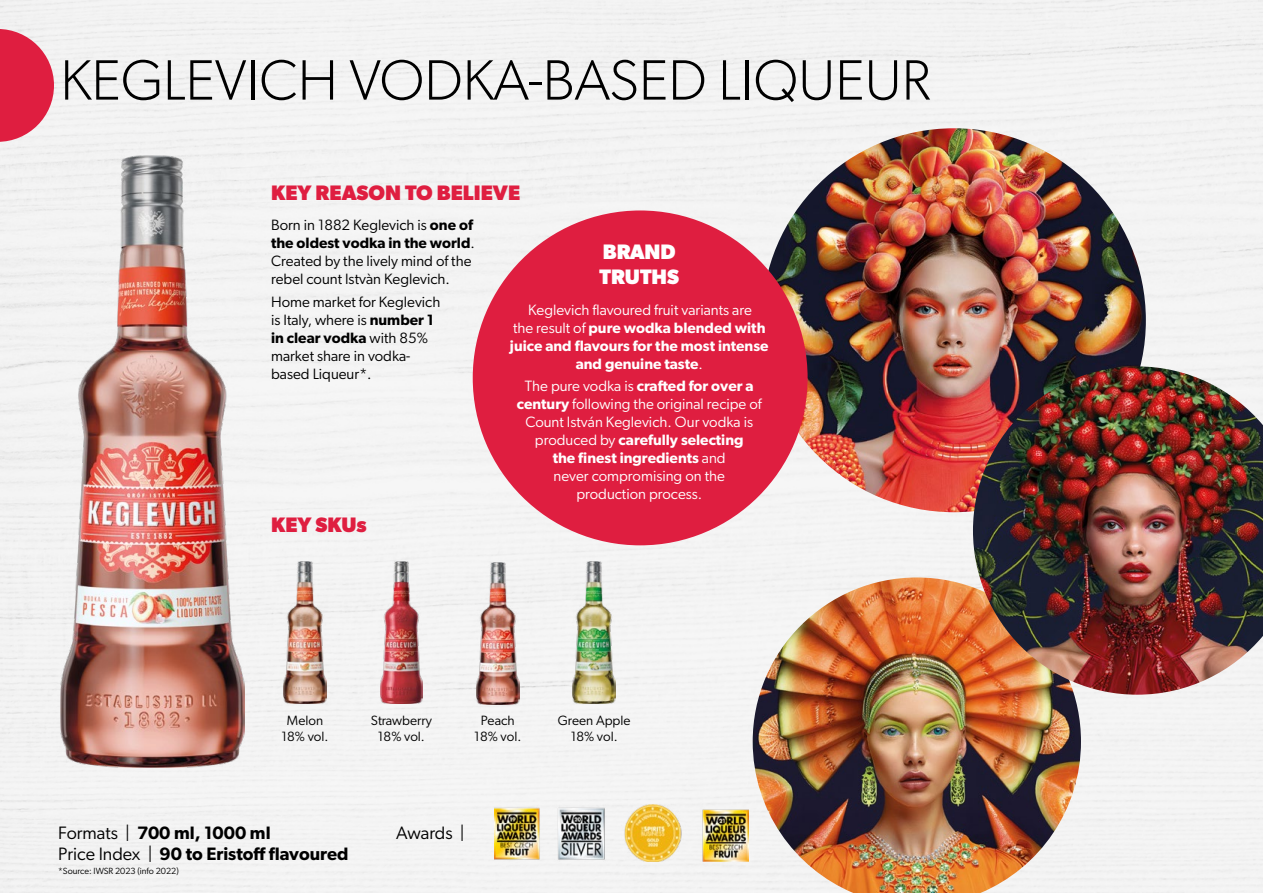
<style>
.page{position:relative;width:1263px;height:893px;background:#f3f3f3}
.page>*{position:absolute;margin:0;border:0;box-sizing:border-box;transform-origin:0 0}
.t1{font:300 57px "Gibson";color:#000}
.t2{font:700 21px "Gibson";color:#df1e40}
.t3{font:700 21px/25.2px "Gibson";color:#fff}
.t4{font:600 18px/21.6px "Gibson";color:#000}
.t5{font:18px "Gibson";color:#000}
.t6{font:15px/18px "Gibson";color:#000}
.t7{font:15px/18px "Gibson";color:#fff;text-align:center}
.t8{font:600 15px/18px "Gibson";color:#fff;text-align:center}
.t9{font:13.5px/16.2px "Gibson";color:#000;text-align:center}
.t10{font:9px "Gibson";color:#000}
.s1{font-weight:600}
.s2{font-weight:400}
</style>
<div class="page">
<img style="left:762px;top:128px;width:384px;height:384px;border-radius:192px">
<img style="left:753px;top:577px;width:328px;height:316px">
<img style="left:973px;top:366px;width:290px;height:329px">
<svg style="left:0;top:29px;width:54px;height:113px"></svg>
<div style="left:473px;top:210px;width:335px;height:335px;background:#df1e40;border-radius:50%"></div>
<img style="left:61px;top:156px;width:183px;height:611px">
<img style="left:573px;top:561px;width:42px;height:142px">
<img style="left:284px;top:561px;width:42px;height:142px">
<img style="left:476px;top:562px;width:43px;height:142px">
<img style="left:380px;top:561px;width:43px;height:142px">
<img style="left:495px;top:804px;width:254px;height:57px">
<h1 class="t1" style="left:60px;top:46px;width:871px">KEGLEVICH VODKA-BASED LIQUEUR</h1>
<h2 class="t2" style="left:271px;top:180px;width:251px">KEY REASON TO BELIEVE</h2>
<p class="t6" style="left:271px;top:216px;width:205px">Born in 1882 Keglevich is <span class="s1">one of the oldest vodka in the world</span>.<br>Created by the lively mind of the rebel count Istvàn Keglevich.</p>
<p class="t6" style="left:271px;top:292px;width:171px">Home market for Keglevich is Italy, where is <span class="s1">number 1 in clear vodka</span> with 85% market share in vodka&shy;based Liqueur*.</p>
<h2 class="t3" style="left:599px;top:238px;width:81px">BRAND<br>TRUTHS</h2>
<p class="t8" style="left:510px;top:300px;width:260px"><span class="s2">Keglevich flavoured fruit variants are<br>the result of</span> pure wodka blended with juice and flavours for the most intense and genuine taste<span class="s2">.</span></p>
<p class="t7" style="left:517px;top:377px;width:246px">The pure vodka is <span class="s1">crafted for over a century</span> following the original recipe of<br>Count István Keglevich. Our vodka is produced by <span class="s1">carefully selecting<br>the finest ingredients</span> and<br>never compromising on the<br>production process.</p>
<h2 class="t2" style="left:271px;top:513px;width:97px">KEY SKUs</h2>
<p class="t9" style="left:281px;top:712px;width:49px">Melon<br>18% vol.</p>
<p class="t9" style="left:371px;top:712px;width:63px">Strawberry<br>18% vol.</p>
<p class="t9" style="left:474px;top:712px;width:49px">Peach<br>18% vol.</p>
<p class="t9" style="left:558px;top:712px;width:74px">Green Apple<br>18% vol.</p>
<p class="t4" style="left:58px;top:821px;width:292px"><span class="s2">Formats |</span> 700 ml, 1000 ml<br><span class="s2">Price Index |</span> 90 to Eristoff flavoured</p>
<p class="t10" style="left:58px;top:865px;width:122px">*Source: IWSR 2023 (info 2022)</p>
<p class="t5" style="left:396px;top:821px;width:70px">Awards |</p>
</div>
